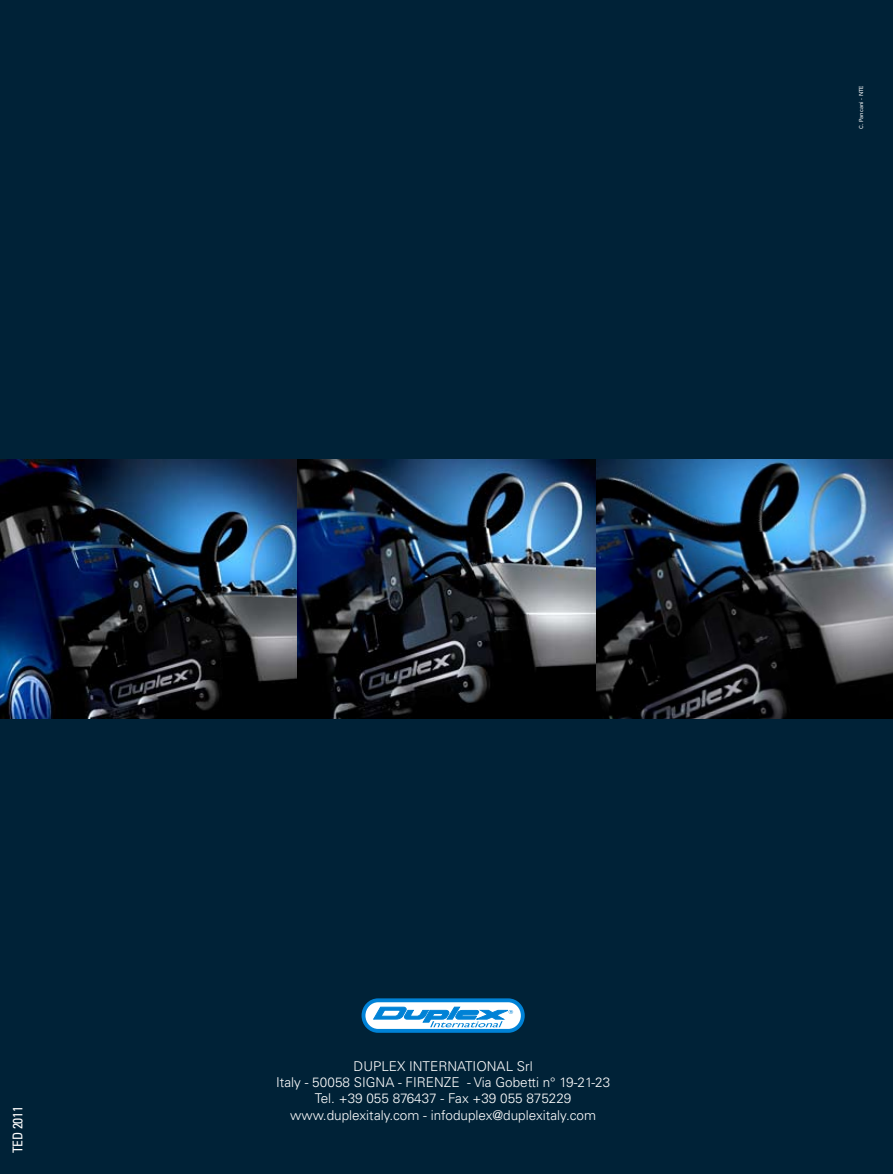
<style>
.page{position:relative;width:893px;height:1174px;background:#002237}
.page>*{position:absolute;margin:0;border:0;box-sizing:border-box;transform-origin:0 0}
.t1{font:300 13.5px/16.2px "Univers LT Std";color:#fff;text-align:center}
.t2{font:condensed 13.5px "Univers LT Std";letter-spacing:-.015em;color:#fff}
.t3{font:5.55px "Univers LT Std";color:#fff}
</style>
<div class="page">
<img style="left:0;top:459px;width:893px;height:259px">
<div style="left:363px;top:1000px;width:160px;height:30px;background:#fff;border-radius:15px"></div>
<div style="left:362px;top:998px;width:163px;height:34px;border:4px solid #0082d6;border-radius:15px"></div>
<svg style="left:373px;top:1007px;width:140px;height:20px"></svg>
<p class="t3" style="left:858px;top:129px;width:45px;rotate:-90deg">C. Pancani - NTE</p>
<p class="t2" style="left:9px;top:1153px;width:49px;rotate:-90deg">TED 2011</p>
<p class="t1" style="left:276px;top:1058px;width:336px">DUPLEX INTERNATIONAL Srl<br>Italy - 50058 SIGNA - FIRENZE - Via Gobetti n° 19-21-23<br>Tel. +39 055 876437 - Fax +39 055 875229 www.duplexitaly.com - infoduplex@duplexitaly.com</p>
</div>
